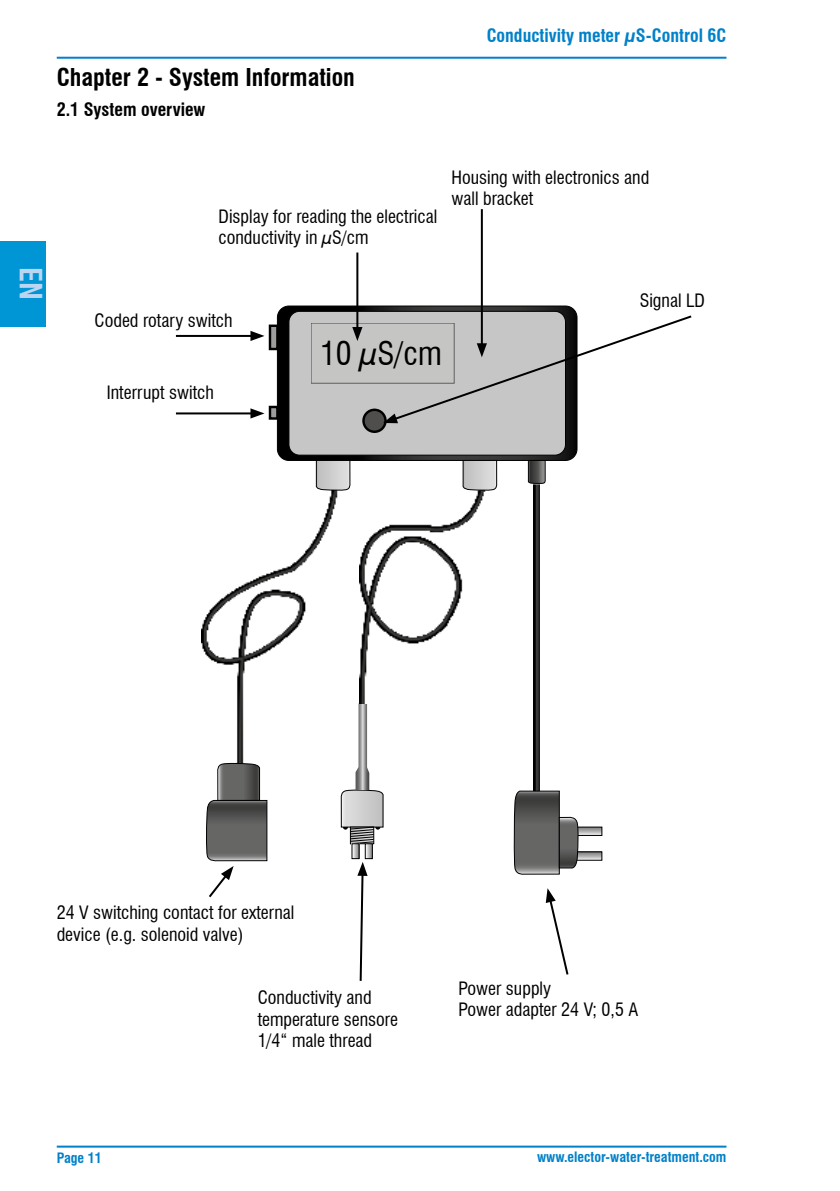
<style>
.page{position:relative;width:840px;height:1191px;background:#fff}
.page>*{position:absolute;margin:0;border:0;box-sizing:border-box;transform-origin:0 0}
.t1{font:condensed 31.8px "Swiss 721 BT";color:#000}
.t2{font:700 condensed 30px "Swiss 721 BT";color:#bcd6f1}
.t3{font:700 condensed 24px "Swiss 721 BT";color:#000}
.t4{font:condensed 18px/21.6px "Swiss 721 BT";color:#000}
.t5{font:700 condensed 18px "Swiss 721 BT";color:#0081c9}
.t6{font:700 condensed 18px "Swiss 721 BT";color:#000}
.t7{font:700 condensed 14px "Swiss 721 BT";color:#0081c9}
</style>
<div class="page">
<hr style="left:57px;top:57px;width:669px;height:2px;background:#0081c9">
<hr style="left:57px;top:1145px;width:669px;height:2px;background:#0081c9">
<div style="left:0;top:241px;width:45px;height:85px;background:#0096d5"></div>
<img style="left:360px;top:460px;width:126px;height:243px">
<svg style="left:340px;top:703px;width:44px;height:141px"></svg>
<img style="left:202px;top:460px;width:136px;height:303px">
<img style="left:533px;top:484px;width:6px;height:305px">
<svg style="left:277px;top:306px;width:299px;height:154px;background:#141414"></svg>
<div style="left:277px;top:306px;width:299px;height:154px;border:1px solid #000;border-radius:12px"></div>
<div style="left:289px;top:311px;width:276px;height:144px;background:#c6c6c6;border-radius:11px"></div>
<div style="left:289px;top:311px;width:276px;height:144px;border:1px solid #000;border-radius:11px"></div>
<svg style="left:353px;top:845px;width:4px;height:12px"></svg>
<div style="left:351px;top:843px;width:8px;height:16px;border:1px solid #000"></div>
<svg style="left:367px;top:845px;width:3px;height:12px"></svg>
<div style="left:365px;top:843px;width:7px;height:16px;border:1px solid #000"></div>
<svg style="left:578px;top:853px;width:21px;height:5px"></svg>
<div style="left:574px;top:851px;width:27px;height:9px;border:1px solid #000"></div>
<svg style="left:578px;top:829px;width:21px;height:4px"></svg>
<div style="left:574px;top:827px;width:27px;height:8px;border:1px solid #000"></div>
<svg style="left:315px;top:460px;width:35px;height:31px"></svg>
<svg style="left:461px;top:460px;width:36px;height:31px"></svg>
<svg style="left:527px;top:460px;width:18px;height:24px"></svg>
<svg style="left:271px;top:327px;width:4px;height:20px"></svg>
<div style="left:268px;top:324px;width:10px;height:26px;border:2px solid #000"></div>
<svg style="left:271px;top:409px;width:4px;height:8px"></svg>
<div style="left:268px;top:406px;width:10px;height:14px;border:2px solid #000"></div>
<div style="left:363px;top:410px;width:22px;height:22px;background:#4f4e4d;border-radius:50%"></div>
<div style="left:362px;top:408px;width:24px;height:25px;border:2px solid #000;border-radius:50%"></div>
<svg style="left:513px;top:789px;width:65px;height:86px;background:#747473"></svg>
<hr style="left:480px;top:209px;width:2px;height:137px;background:#000">
<hr style="left:356px;top:252px;width:2px;height:78px;background:#000">
<svg style="left:352px;top:327px;width:10px;height:14px"></svg>
<svg style="left:383px;top:314px;width:309px;height:109px"></svg>
<hr style="left:176px;top:335px;width:77px;height:2px;background:#000">
<svg style="left:250px;top:331px;width:14px;height:10px"></svg>
<hr style="left:176px;top:412px;width:77px;height:2px;background:#000">
<svg style="left:250px;top:408px;width:14px;height:10px"></svg>
<svg style="left:206px;top:763px;width:61px;height:135px"></svg>
<svg style="left:357px;top:862px;width:10px;height:119px"></svg>
<svg style="left:545px;top:888px;width:24px;height:87px"></svg>
<h3 class="t3" style="left:57px;top:63px;width:299px">Chapter 2 - System Information</h3>
<p class="t6" style="left:57px;top:98px;width:150px">2.1 System overview</p>
<p class="t5" style="left:486px;top:25px;width:241px">Conductivity meter µS-Control 6C</p>
<h2 class="t2" style="left:49px;top:267px;width:34px;rotate:90deg">EN</h2>
<p class="t4" style="left:218px;top:205px;width:220px">Display for reading the electrical conductivity in µS/cm</p>
<p class="t4" style="left:451px;top:166px;width:199px">Housing with electronics and wall bracket</p>
<p class="t4" style="left:94px;top:309px;width:139px">Coded rotary switch</p>
<p class="t4" style="left:107px;top:382px;width:108px">Interrupt switch</p>
<h1 class="t1" style="left:320px;top:335px;width:123px">10 µS/cm</h1>
<p class="t4" style="left:639px;top:289px;width:67px">Signal LD</p>
<p class="t4" style="left:57px;top:901px;width:239px">24 V switching contact for external device (e.g. solenoid valve)</p>
<p class="t4" style="left:257px;top:986px;width:142px">Conductivity and temperature sensore<br>1/4“ male thread</p>
<p class="t4" style="left:458px;top:977px;width:181px">Power supply<br>Power adapter 24 V; 0,5 A</p>
<p class="t7" style="left:57px;top:1149px;width:47px">Page 11</p>
<p class="t7" style="left:536px;top:1148px;width:191px">www.elector-water-treatment.com</p>
</div>
